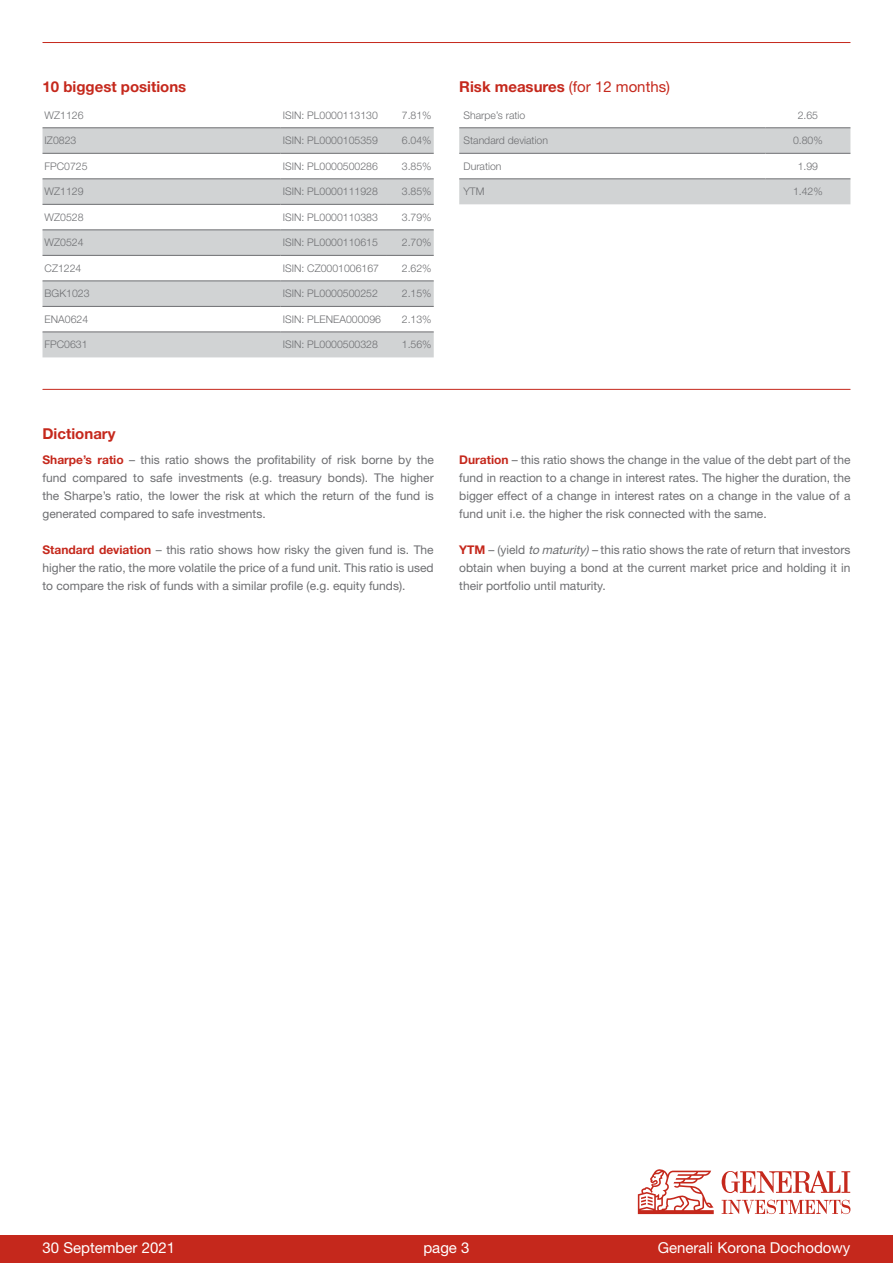
<style>
.page{position:relative;width:893px;height:1263px;background:#fff}
.page>*{position:absolute;margin:0;border:0;box-sizing:border-box;transform-origin:0 0}
.t1{font:15px "Helvetica Neue LT Pro";color:#fff}
.t2{font:700 15px "Helvetica Neue LT Pro";color:#c5281c}
.t3{font:15px "Helvetica Neue LT Pro";color:#c5281c}
.t4{font:12px/18px "Helvetica Neue LT Pro";color:#6d6e71;text-align:justify}
.t5{font:300 10.5px "Helvetica Neue LT Pro";color:#6d6e71}
.s1{font-weight:700}
.s2{font-weight:700;color:#c5281c}
.s3{font-style:italic}
</style>
<div class="page">
<hr style="left:43px;top:42px;width:807px;height:1px;background:#c5281c">
<svg style="left:43px;top:127px;width:391px;height:1px"></svg>
<svg style="left:43px;top:129px;width:391px;height:228px;fill:#d1d3d4"></svg>
<hr style="left:43px;top:128px;width:238px;height:1px;background:#6d6e71">
<hr style="left:281px;top:128px;width:106px;height:1px;background:#6d6e71">
<hr style="left:387px;top:128px;width:47px;height:1px;background:#6d6e71">
<hr style="left:43px;top:153px;width:238px;height:1px;background:#6d6e71">
<hr style="left:281px;top:153px;width:106px;height:1px;background:#6d6e71">
<hr style="left:387px;top:153px;width:47px;height:1px;background:#6d6e71">
<hr style="left:43px;top:179px;width:238px;height:1px;background:#6d6e71">
<hr style="left:281px;top:179px;width:106px;height:1px;background:#6d6e71">
<hr style="left:387px;top:179px;width:47px;height:1px;background:#6d6e71">
<hr style="left:43px;top:204px;width:238px;height:1px;background:#6d6e71">
<hr style="left:281px;top:204px;width:106px;height:1px;background:#6d6e71">
<hr style="left:387px;top:204px;width:47px;height:1px;background:#6d6e71">
<hr style="left:43px;top:230px;width:238px;height:1px;background:#6d6e71">
<hr style="left:281px;top:230px;width:106px;height:1px;background:#6d6e71">
<hr style="left:387px;top:230px;width:47px;height:1px;background:#6d6e71">
<hr style="left:43px;top:255px;width:238px;height:1px;background:#6d6e71">
<hr style="left:281px;top:255px;width:106px;height:1px;background:#6d6e71">
<hr style="left:387px;top:255px;width:47px;height:1px;background:#6d6e71">
<hr style="left:43px;top:281px;width:238px;height:1px;background:#6d6e71">
<hr style="left:281px;top:281px;width:106px;height:1px;background:#6d6e71">
<hr style="left:387px;top:281px;width:47px;height:1px;background:#6d6e71">
<hr style="left:43px;top:306px;width:238px;height:1px;background:#6d6e71">
<hr style="left:281px;top:306px;width:106px;height:1px;background:#6d6e71">
<hr style="left:387px;top:306px;width:47px;height:1px;background:#6d6e71">
<hr style="left:43px;top:332px;width:238px;height:1px;background:#6d6e71">
<hr style="left:281px;top:332px;width:106px;height:1px;background:#6d6e71">
<hr style="left:387px;top:332px;width:47px;height:1px;background:#6d6e71">
<hr style="left:43px;top:389px;width:807px;height:1px;background:#c5281c">
<svg style="left:459px;top:127px;width:391px;height:77px"></svg>
<hr style="left:459px;top:153px;width:306px;height:1px;background:#6d6e71">
<hr style="left:459px;top:179px;width:306px;height:1px;background:#6d6e71">
<hr style="left:765px;top:179px;width:85px;height:1px;background:#6d6e71">
<hr style="left:459px;top:128px;width:306px;height:1px;background:#6d6e71">
<hr style="left:765px;top:153px;width:85px;height:1px;background:#6d6e71">
<hr style="left:765px;top:128px;width:85px;height:1px;background:#6d6e71">
<div style="left:0;top:1235px;width:893px;height:28px;background:#c5281c"></div>
<svg style="left:638px;top:1169px;width:76px;height:45px"></svg>
<svg style="left:722px;top:1200px;width:128px;height:14px"></svg>
<svg style="left:722px;top:1171px;width:128px;height:22px"></svg>
<p class="t2" style="left:43px;top:77px;width:145px">10 biggest positions</p>
<p class="t5" style="left:45px;top:109px;width:40px">WZ1126</p>
<p class="t5" style="left:283px;top:109px;width:97px">ISIN: PL0000113130</p>
<p class="t5" style="left:402px;top:109px;width:31px">7.81%</p>
<p class="t5" style="left:45px;top:134px;width:33px">IZ0823</p>
<p class="t5" style="left:283px;top:134px;width:97px">ISIN: PL0000105359</p>
<p class="t5" style="left:402px;top:134px;width:31px">6.04%</p>
<p class="t5" style="left:45px;top:160px;width:44px">FPC0725</p>
<p class="t5" style="left:283px;top:160px;width:97px">ISIN: PL0000500286</p>
<p class="t5" style="left:402px;top:160px;width:31px">3.85%</p>
<p class="t5" style="left:45px;top:185px;width:40px">WZ1129</p>
<p class="t5" style="left:283px;top:185px;width:97px">ISIN: PL0000111928</p>
<p class="t5" style="left:402px;top:185px;width:31px">3.85%</p>
<p class="t5" style="left:45px;top:211px;width:40px">WZ0528</p>
<p class="t5" style="left:283px;top:211px;width:97px">ISIN: PL0000110383</p>
<p class="t5" style="left:402px;top:211px;width:31px">3.79%</p>
<p class="t5" style="left:45px;top:236px;width:40px">WZ0524</p>
<p class="t5" style="left:283px;top:236px;width:97px">ISIN: PL0000110615</p>
<p class="t5" style="left:402px;top:236px;width:31px">2.70%</p>
<p class="t5" style="left:45px;top:262px;width:38px">CZ1224</p>
<p class="t5" style="left:283px;top:262px;width:98px">ISIN: CZ0001006167</p>
<p class="t5" style="left:402px;top:262px;width:31px">2.62%</p>
<p class="t5" style="left:45px;top:287px;width:46px">BGK1023</p>
<p class="t5" style="left:283px;top:287px;width:97px">ISIN: PL0000500252</p>
<p class="t5" style="left:402px;top:287px;width:31px">2.15%</p>
<p class="t5" style="left:45px;top:313px;width:45px">ENA0624</p>
<p class="t5" style="left:283px;top:313px;width:100px">ISIN: PLENEA000096</p>
<p class="t5" style="left:402px;top:313px;width:31px">2.13%</p>
<p class="t5" style="left:45px;top:338px;width:44px">FPC0631</p>
<p class="t5" style="left:283px;top:338px;width:97px">ISIN: PL0000500328</p>
<p class="t5" style="left:402px;top:338px;width:31px">1.56%</p>
<p class="t3" style="left:459px;top:77px;width:212px"><span class="s1">Risk measures</span> (for 12 months)</p>
<p class="t5" style="left:463px;top:109px;width:63px">Sharpe’s ratio</p>
<p class="t5" style="left:798px;top:109px;width:22px">2.65</p>
<p class="t5" style="left:463px;top:134px;width:86px">Standard deviation</p>
<p class="t5" style="left:793px;top:134px;width:31px">0.80%</p>
<p class="t5" style="left:463px;top:160px;width:40px">Duration</p>
<p class="t5" style="left:798px;top:160px;width:22px">1.99</p>
<p class="t5" style="left:463px;top:185px;width:22px">YTM</p>
<p class="t5" style="left:793px;top:185px;width:31px">1.42%</p>
<p class="t2" style="left:43px;top:424px;width:75px">Dictionary</p>
<p class="t4" style="left:43px;top:450px;width:393px"><span class="s2">Sharpe’s ratio</span> – this ratio shows the profitability of risk borne by the fund compared to safe investments (e.g. treasury bonds). The higher the Sharpe’s ratio, the lower the risk at which the return of the fund is generated compared to safe investments.</p>
<p class="t4" style="left:43px;top:540px;width:393px"><span class="s2">Standard deviation</span> – this ratio shows how risky the given fund is. The higher the ratio, the more volatile the price of a fund unit. This ratio is used to compare the risk of funds with a similar profile (e.g. equity funds).</p>
<p class="t4" style="left:459px;top:450px;width:393px"><span class="s2">Duration</span> – this ratio shows the change in the value of the debt part of the fund in reaction to a change in interest rates. The higher the duration, the bigger effect of a change in interest rates on a change in the value of a fund unit i.e. the higher the risk connected with the same.</p>
<p class="t4" style="left:459px;top:540px;width:393px"><span class="s2">YTM</span> – (yield <span class="s3">to maturity) –</span> this ratio shows the rate of return that investors obtain when buying a bond at the current market price and holding it in their portfolio until maturity.</p>
<p class="t1" style="left:43px;top:1238px;width:134px">30 September 2021</p>
<p class="t1" style="left:423px;top:1238px;width:48px">page 3</p>
<p class="t1" style="left:658px;top:1238px;width:194px">Generali Korona Dochodowy</p>
</div>
